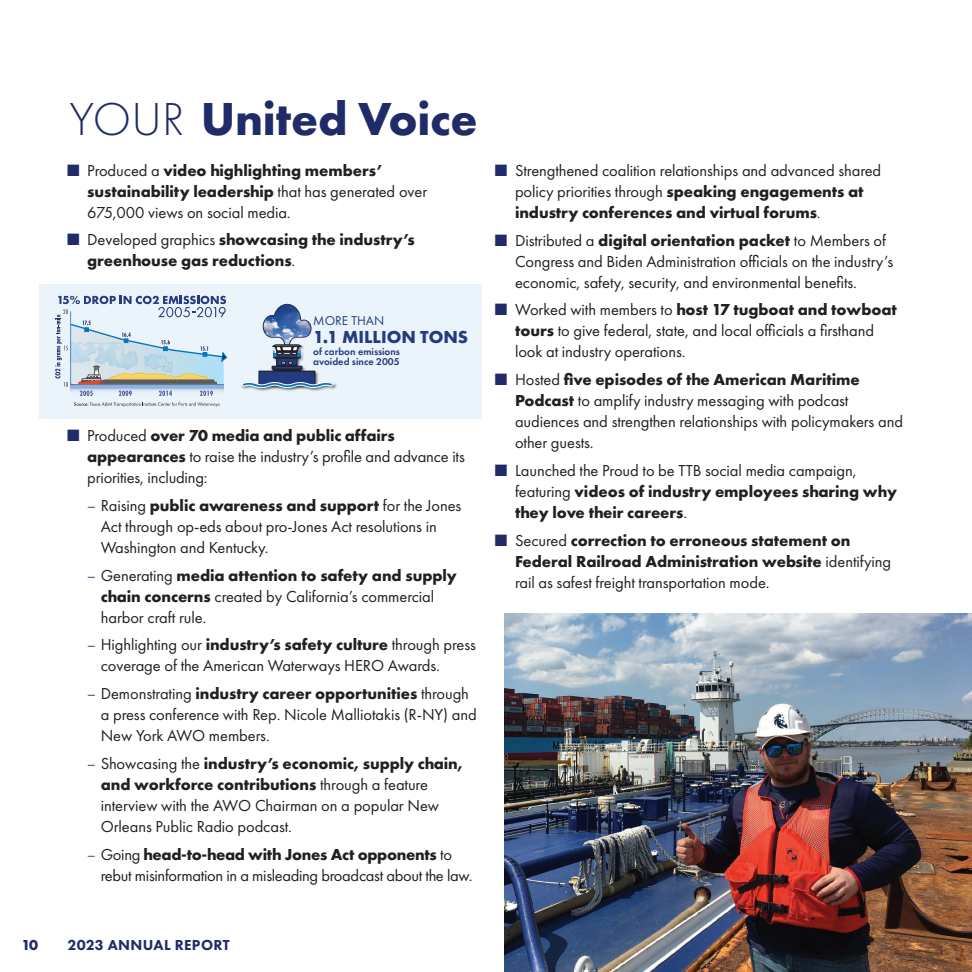
<style>
.page{position:relative;width:972px;height:972px;background:#fff}
.page>*{position:absolute;margin:0;border:0;box-sizing:border-box;transform-origin:0 0}
.t1{font:700 48px "Futura PT";letter-spacing:-.005em;color:#202c68}
.t2{font:700 18px "Futura PT";color:#253b80}
.t3{font:16.5px/21px "Futura PT";letter-spacing:-.005em;color:#231f20}
.t4{font:700 16.5px/21px "Futura PT";letter-spacing:-.005em;color:#231f20}
.t5{font:800 15px "Futura PT";letter-spacing:.02em;color:#202c68}
.t6{font:700 15px "Futura PT";color:#202c68}
.t7{font:13.2px "Futura PT";color:#253b80}
.t8{font:600 10.35px/10.2px "Futura PT";color:#253b80}
.s1{font-weight:300}
.s2{color:#202c68}
.s3{font-weight:700}
.s4{font-weight:400}
.s5{font-family:"Minion Pro";color:#202c68}
</style>
<div class="page">
<img style="left:504px;top:613px;width:468px;height:359px">
<div style="left:39px;top:284px;width:443px;height:135px;background:#ebf4fb"></div>
<svg style="left:55px;top:296px;width:172px;height:100px"></svg>
<svg style="left:74px;top:402px;width:146px;height:5px"></svg>
<img style="left:258px;top:364px;width:61px;height:16px">
<div style="left:277px;top:352px;width:20px;height:14px;border:1px solid #231f20"></div>
<div style="left:272px;top:366px;width:30px;height:3px;border:1px solid #231f20"></div>
<svg style="left:273px;top:370px;width:28px;height:1px"></svg>
<div style="left:259px;top:371px;width:56px;height:14px;background:#253b80"></div>
<div style="left:259px;top:371px;width:56px;height:14px;border:1px solid #231f20"></div>
<svg style="left:263px;top:304px;width:49px;height:60px"></svg>
<img style="left:254px;top:380px;width:83px;height:11px">
<svg style="left:241px;top:381px;width:94px;height:8px"></svg>
<h1 class="t1" style="left:69px;top:88px;width:410px"><span class="s1">YOUR</span> United Voice</h1>
<p class="t3" style="left:87px;top:160px;width:341px;text-indent:-20px"><span class="s2">■</span> Produced a <span class="s3">video highlighting members’ sustainability leadership</span> that has generated over<br>675,000 views on social media.</p>
<p class="t4" style="left:87px;top:229px;width:329px;text-indent:-20px"><span class="s2">■</span> <span class="s4">Developed graphics</span> showcasing the industry’s greenhouse gas reductions<span class="s4">.</span></p>
<p class="t7" style="left:313px;top:313px;width:72px">MORE THAN</p>
<p class="t2" style="left:313px;top:325px;width:156px">1.1 MILLION TONS</p>
<p class="t8" style="left:313px;top:346px;width:88px">of carbon emissions avoided since 2005</p>
<p class="t3" style="left:87px;top:425px;width:379px;text-indent:-20px"><span class="s2">■</span> Produced <span class="s3">over 70 media and public affairs appearances</span> to raise the industry’s profile and advance its priorities, including:</p>
<p class="t3" style="left:101px;top:495px;width:362px;text-indent:-13px"><span class="s5">–</span> Raising <span class="s3">public awareness and support</span> for the Jones<br>Act through op-eds about pro-Jones Act resolutions in<br>Washington and Kentucky.</p>
<p class="t3" style="left:101px;top:565px;width:358px;text-indent:-13px"><span class="s5">–</span> Generating <span class="s3">media attention to safety and supply chain concerns</span> created by California’s commercial harbor craft rule.</p>
<p class="t3" style="left:101px;top:634px;width:377px;text-indent:-13px"><span class="s5">–</span> Highlighting our <span class="s3">industry’s safety culture</span> through press coverage of the American Waterways HERO Awards.</p>
<p class="t3" style="left:101px;top:683px;width:377px;text-indent:-13px"><span class="s5">–</span> Demonstrating <span class="s3">industry career opportunities</span> through a press conference with Rep. Nicole Malliotakis (R-NY) and<br>New York AWO members.</p>
<p class="t3" style="left:101px;top:753px;width:364px;text-indent:-13px"><span class="s5">–</span> Showcasing the <span class="s3">industry’s economic, supply chain, and workforce contributions</span> through a feature interview with the AWO Chairman on a popular New Orleans Public Radio podcast.</p>
<p class="t3" style="left:101px;top:844px;width:373px;text-indent:-13px"><span class="s5">–</span> Going <span class="s3">head-to-head with Jones Act opponents</span> to rebut misinformation in a misleading broadcast about the law.</p>
<p class="t3" style="left:515px;top:160px;width:368px;text-indent:-20px"><span class="s2">■</span> Strengthened coalition relationships and advanced shared policy priorities through <span class="s3">speaking engagements at industry conferences and virtual forums</span>.</p>
<p class="t3" style="left:515px;top:229px;width:380px;text-indent:-20px"><span class="s2">■</span> Distributed a <span class="s3">digital orientation packet</span> to Members of<br>Congress and Biden Administration officials on the industry’s economic, safety, security, and environmental benefits.</p>
<p class="t3" style="left:515px;top:299px;width:383px;text-indent:-20px"><span class="s2">■</span> Worked with members to <span class="s3">host 17 tugboat and towboat tours</span> to give federal, state, and local officials a firsthand look at industry operations.</p>
<p class="t3" style="left:515px;top:369px;width:389px;text-indent:-20px"><span class="s2">■</span> Hosted <span class="s3">five episodes of the American Maritime Podcast</span> to amplify industry messaging with podcast audiences and strengthen relationships with policymakers and other guests.</p>
<p class="t4" style="left:515px;top:459px;width:384px;text-indent:-20px"><span class="s2">■</span> <span class="s4">Launched the Proud to be TTB social media campaign, featuring</span> videos of industry employees sharing why they love their careers<span class="s4">.</span></p>
<p class="t4" style="left:515px;top:529px;width:378px;text-indent:-20px"><span class="s2">■</span> <span class="s4">Secured</span> correction to erroneous statement on<br>Federal Railroad Administration website <span class="s4">identifying rail as safest freight transportation mode.</span></p>
<p class="t6" style="left:22px;top:935px;width:18px">10</p>
<p class="t5" style="left:68px;top:935px;width:163px">2023 ANNUAL REPORT</p>
</div>
